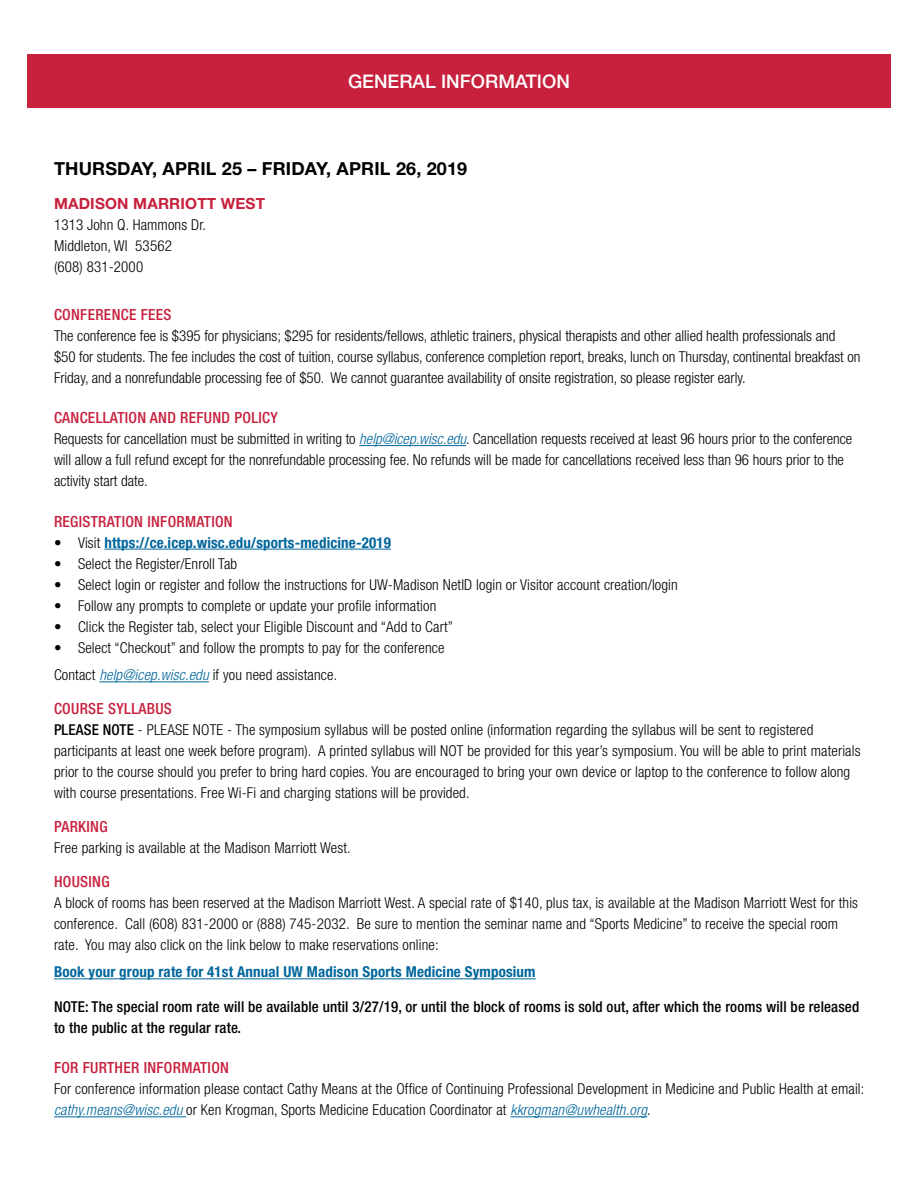
<style>
.page{position:relative;width:918px;height:1188px;background:#fff}
.page>*{position:absolute;margin:0;border:0;box-sizing:border-box;transform-origin:0 0}
.t1{font:500 18.75px "Helvetica Neue LT Std";color:#fff}
.t2{font:700 18px "Helvetica Neue LT Std";letter-spacing:.01em;color:#000}
.t3{font:500 condensed 15.3px "Helvetica Neue LT Std";letter-spacing:.02em;color:#c7213d}
.t4{font:700 15.3px "Helvetica Neue LT Std";letter-spacing:.01em;color:#c7213d}
.t5{font:300 condensed 15px/21px "Helvetica Neue LT Std";letter-spacing:.01em;color:#000}
.t6{font:500 condensed 15px/21px "Helvetica Neue LT Std";letter-spacing:.01em;color:#000}
.t7{font:700 condensed 15px "Helvetica Neue LT Std";letter-spacing:.01em;color:#00669c}
.s1{font-style:italic;color:#00669c}
.s2{font-weight:300;color:#000}
.s3{font-weight:500}
</style>
<div class="page">
<hr style="left:359px;top:445px;width:107px;height:1px;background:#00669c">
<hr style="left:104px;top:549px;width:287px;height:1px;background:#00669c">
<hr style="left:99px;top:681px;width:110px;height:1px;background:#00669c">
<hr style="left:54px;top:978px;width:482px;height:1px;background:#00669c">
<hr style="left:54px;top:1116px;width:132px;height:1px;background:#00669c">
<hr style="left:510px;top:1116px;width:137px;height:1px;background:#00669c">
<div style="left:27px;top:54px;width:864px;height:54px;background:#c7213d"></div>
<p class="t1" style="left:348px;top:70px;width:223px">GENERAL INFORMATION</p>
<p class="t2" style="left:54px;top:157px;width:415px">THURSDAY, APRIL 25 – FRIDAY, APRIL 26, 2019</p>
<p class="t4" style="left:54px;top:194px;width:213px">MADISON MARRIOTT WEST</p>
<p class="t5" style="left:54px;top:214px;width:154px">1313 John Q. Hammons Dr.<br>Middleton, WI 53562<br>(608) 831-2000</p>
<p class="t3" style="left:54px;top:305px;width:119px">CONFERENCE FEES</p>
<p class="t5" style="left:54px;top:325px;width:808px">The conference fee is $395 for physicians; $295 for residents/fellows, athletic trainers, physical therapists and other allied health professionals and $50 for students. The fee includes the cost of tuition, course syllabus, conference completion report, breaks, lunch on Thursday, continental breakfast on<br>Friday, and a nonrefundable processing fee of $50. We cannot guarantee availability of onsite registration, so please register early.</p>
<p class="t3" style="left:54px;top:409px;width:225px">CANCELLATION AND REFUND POLICY</p>
<p class="t5" style="left:54px;top:428px;width:800px">Requests for cancellation must be submitted in writing to <span class="s1">help@icep.wisc.edu</span>. Cancellation requests received at least 96 hours prior to the conference will allow a full refund except for the nonrefundable processing fee. No refunds will be made for cancellations received less than 96 hours prior to the activity start date.</p>
<p class="t3" style="left:54px;top:512px;width:180px">REGISTRATION INFORMATION</p>
<p class="t7" style="left:54px;top:533px;width:338px"><span class="s2">• Visit</span> https://ce.icep.wisc.edu/sports-medicine-2019</p>
<p class="t5" style="left:54px;top:553px;width:185px">• Select the Register/Enroll Tab</p>
<p class="t5" style="left:54px;top:574px;width:625px">• Select login or register and follow the instructions for UW-Madison NetID login or Visitor account creation/login</p>
<p class="t5" style="left:54px;top:595px;width:384px">• Follow any prompts to complete or update your profile information</p>
<p class="t5" style="left:54px;top:616px;width:401px">• Click the Register tab, select your Eligible Discount and “Add to Cart”</p>
<p class="t5" style="left:54px;top:633px;width:392px;line-height:27.8px">• Select “Checkout” and follow the prompts to pay for the conference<br>Contact <span class="s1">help@icep.wisc.edu</span> if you need assistance.</p>
<p class="t3" style="left:54px;top:700px;width:119px">COURSE SYLLABUS</p>
<p class="t5" style="left:54px;top:719px;width:808px"><span class="s3">PLEASE NOTE</span> - PLEASE NOTE - The symposium syllabus will be posted online (information regarding the syllabus will be sent to registered participants at least one week before program). A printed syllabus will NOT be provided for this year’s symposium. You will be able to print materials prior to the course should you prefer to bring hard copies. You are encouraged to bring your own device or laptop to the conference to follow along with course presentations. Free Wi-Fi and charging stations will be provided.</p>
<p class="t3" style="left:54px;top:817px;width:55px">PARKING</p>
<p class="t5" style="left:54px;top:837px;width:298px">Free parking is available at the Madison Marriott West.</p>
<p class="t3" style="left:54px;top:872px;width:57px">HOUSING</p>
<p class="t5" style="left:54px;top:892px;width:806px">A block of rooms has been reserved at the Madison Marriott West. A special rate of $140, plus tax, is available at the Madison Marriott West for this conference. Call (608) 831-2000 or (888) 745-2032. Be sure to mention the seminar name and “Sports Medicine” to receive the special room rate. You may also click on the link below to make reservations online:</p>
<p class="t7" style="left:54px;top:963px;width:483px">Book your group rate for 41st Annual UW Madison Sports Medicine Symposium</p>
<p class="t6" style="left:54px;top:996px;width:807px">NOTE: The special room rate will be available until 3/27/19, or until the block of rooms is sold out, after which the rooms will be released to the public at the regular rate.</p>
<p class="t3" style="left:54px;top:1059px;width:177px">FOR FURTHER INFORMATION</p>
<p class="t5" style="left:54px;top:1078px;width:812px">For conference information please contact Cathy Means at the Office of Continuing Professional Development in Medicine and Public Health at email: <span class="s1">cathy.means@wisc.edu</span> or Ken Krogman, Sports Medicine Education Coordinator at <span class="s1">kkrogman@uwhealth.org</span>.</p>
</div>
